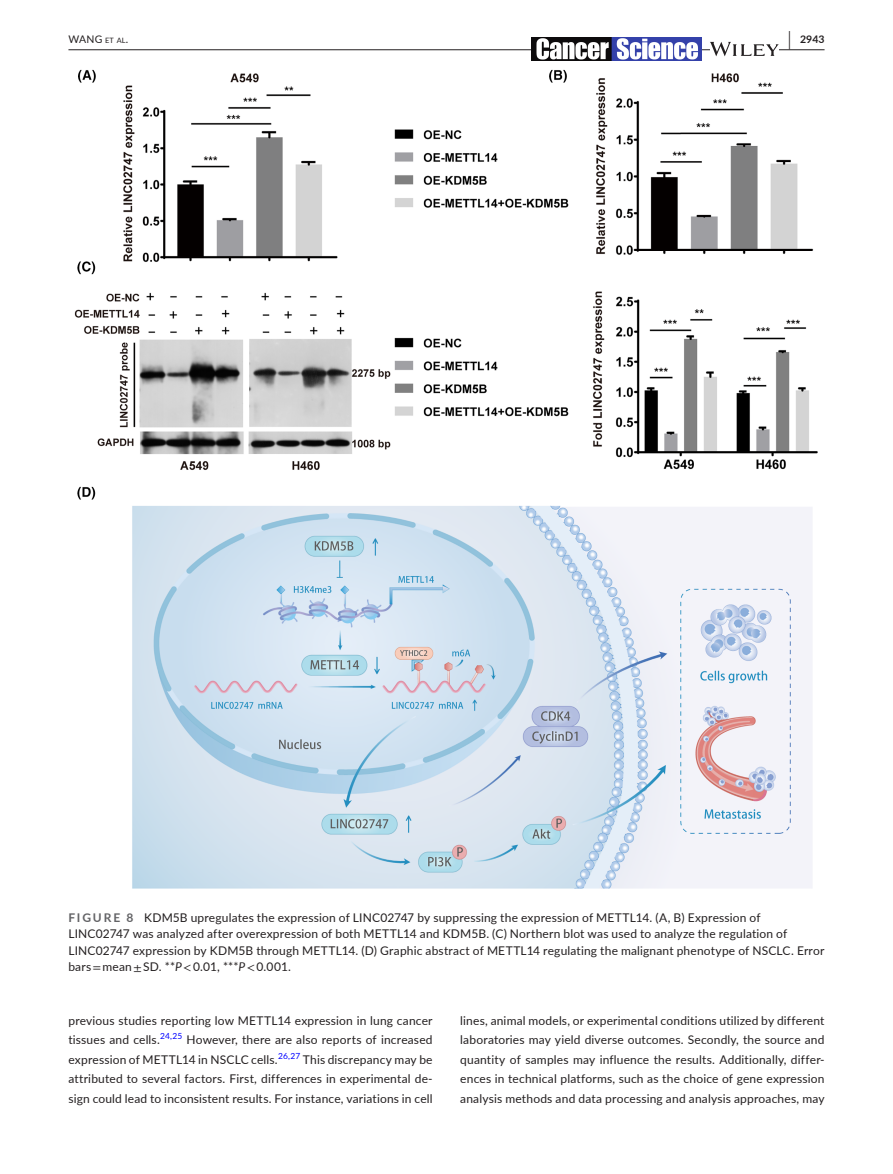
<style>
.page{position:relative;width:893px;height:1174px;background:#fff}
.page>*{position:absolute;margin:0;border:0;box-sizing:border-box;transform-origin:0 0}
.t1{font:12px/19.5px "Lato";letter-spacing:.015em;color:#231f20;text-align:justify}
.t2{font:10.5px "Lato";color:#231f20}
.t3{font:700 10.5px "Lato";color:#231f20}
.s1{font-size:7.35px}
.s2{font-size:19.5px}
.s3{font-weight:700;color:#636366}
.s4{font-family:"STIX"}
.s5{font-style:italic}
</style>
<div class="page">
<hr style="left:68px;top:49px;width:756px;height:1px;background:#231f20">
<img style="left:531px;top:37px;width:170px;height:24px">
<svg style="left:710px;top:42px;width:69px;height:14px"></svg>
<img style="left:74px;top:69px;width:744px;height:820px">
<p class="t2" style="left:68px;top:31px;width:61px">WANG <span class="s1">et al</span>.</p>
<p class="t3" style="left:789px;top:31px;width:37px"><span class="s2">|</span> 2943</p>
<p class="t1" style="left:68px;top:908px;width:758px;line-height:16.5px;text-align:left"><span class="s3">FIGURE 8</span> KDM5B upregulates the expression of LINC02747 by suppressing the expression of METTL14. (A, B) Expression of LINC02747 was analyzed after overexpression of both METTL14 and KDM5B. (C) Northern blot was used to analyze the regulation of LINC02747 expression by KDM5B through METTL14. (D) Graphic abstract of METTL14 regulating the malignant phenotype of NSCLC. Error bars <span class="s4">=</span> mean <span class="s4">±</span> SD. **<span class="s5">P</span><span class="s4">&lt;</span> 0.01, ***<span class="s5">P</span><span class="s4">&lt;</span> 0.001.</p>
<p class="t1" style="left:68px;top:1010px;width:366px">previous studies reporting low METTL14 expression in lung cancer tissues and cells.<sup>24,25</sup> However, there are also reports of increased expression of METTL14 in NSCLC cells.<sup>26,27</sup> This discrepancy may be attributed to several factors. First, differences in experimental de&shy;sign could lead to inconsistent results. For instance, variations in cell</p>
<p class="t1" style="left:460px;top:1010px;width:366px">lines, animal models, or experimental conditions utilized by different laboratories may yield diverse outcomes. Secondly, the source and quantity of samples may influence the results. Additionally, differ&shy;ences in technical platforms, such as the choice of gene expression analysis methods and data processing and analysis approaches, may</p>
</div>
